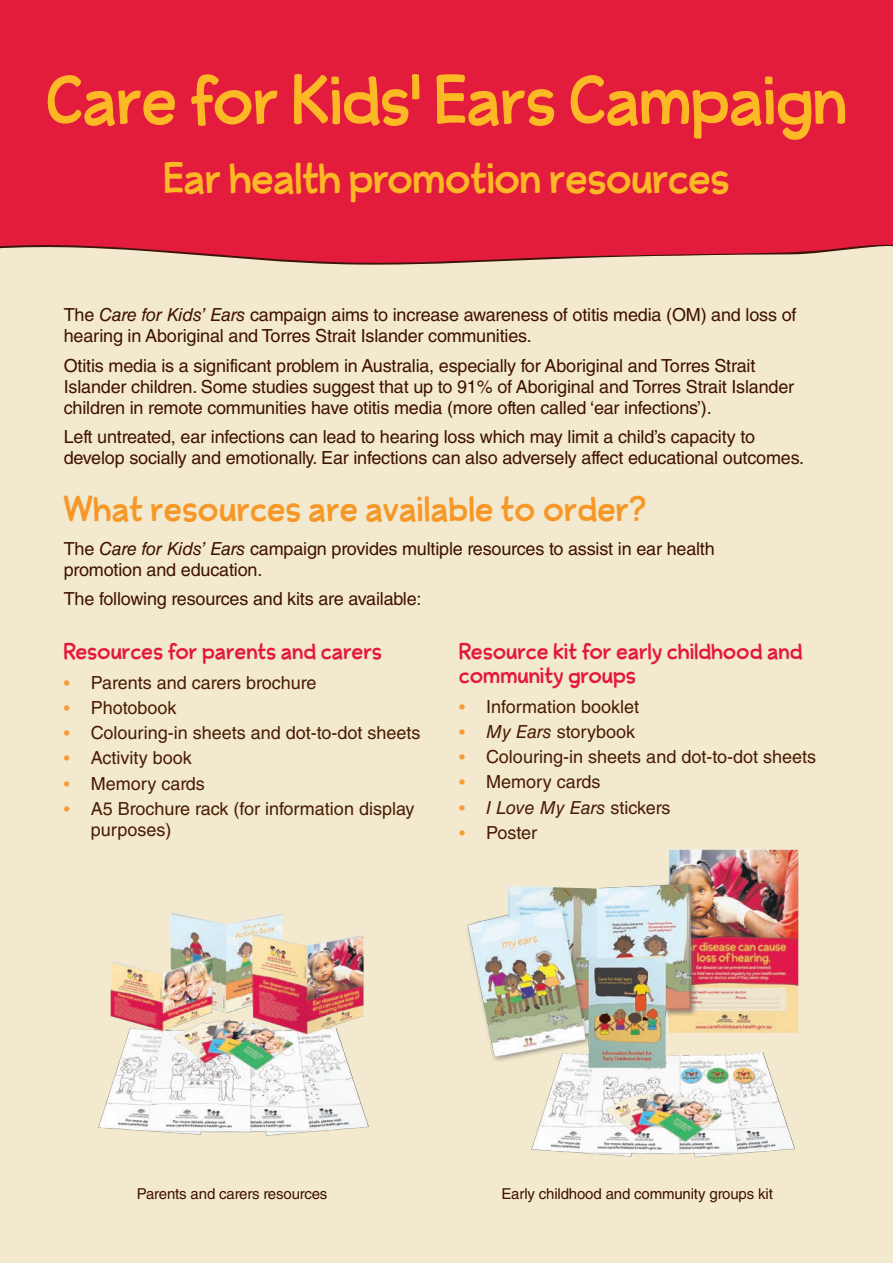
<style>
.page{position:relative;width:893px;height:1263px;background:#f2e9ce}
.page>*{position:absolute;margin:0;border:0;box-sizing:border-box;transform-origin:0 0}
.t1{font:64.5px "Sir Spicious";letter-spacing:.01em;color:#fcb825}
.t2{font:40.5px "Sir Spicious";letter-spacing:.01em;color:#fcb825}
.bullets{font:33px "Sir Spicious";letter-spacing:.025em;color:#f79727}
.red_body{font:21px/24px "Sir Spicious";letter-spacing:.025em;color:#e4183e}
.body{font:18px/21px "Helvetica LT Std";letter-spacing:-.01em;color:#401000}
.bullets-2{font:18px/21px "Helvetica LT Std";color:#491b02}
.bullets-3{font:italic 18px "Helvetica LT Std";color:#491b02}
.body-2{font:15px "Helvetica LT Std";letter-spacing:-.01em;color:#401000}
.s1{font-style:italic}
.s2{font-size:16.8px;color:#f89c33}
.s3{font-style:normal;font-size:16.8px;color:#f89c33}
.s4{font-style:normal}
</style>
<div class="page">
<div style="left:0;top:0;width:893px;height:265px;background:#e31c3e"></div>
<img style="left:98px;top:912px;width:271px;height:224px">
<img style="left:467px;top:849px;width:332px;height:309px">
<p class="t1" style="left:46px;top:59px;width:802px">Care for Kids’ Ears Campaign</p>
<p class="t2" style="left:164px;top:152px;width:567px">Ear health promotion resources</p>
<p class="body" style="left:64px;top:304px;width:734px">The <span class="s1">Care for Kids’ Ears</span> campaign aims to increase awareness of otitis media (OM) and loss of hearing in Aboriginal and Torres Strait Islander communities.</p>
<p class="body" style="left:64px;top:355px;width:732px">Otitis media is a significant problem in Australia, especially for Aboriginal and Torres Strait<br>Islander children. Some studies suggest that up to 91% of Aboriginal and Torres Strait Islander children in remote communities have otitis media (more often called ‘ear infections’).</p>
<p class="body" style="left:64px;top:426px;width:742px">Left untreated, ear infections can lead to hearing loss which may limit a child’s capacity to develop socially and emotionally. Ear infections can also adversely affect educational outcomes.</p>
<p class="bullets" style="left:64px;top:488px;width:584px">What resources are available to order?</p>
<p class="body" style="left:64px;top:538px;width:652px">The <span class="s1">Care for Kids’ Ears</span> campaign provides multiple resources to assist in ear health promotion and education.</p>
<p class="body" style="left:64px;top:588px;width:359px">The following resources and kits are available:</p>
<p class="red_body" style="left:64px;top:639px;width:319px">Resources for parents and carers</p>
<p class="bullets-2" style="left:64px;top:672px;width:254px"><span class="s2">•</span> Parents and carers brochure</p>
<p class="bullets-2" style="left:64px;top:697px;width:114px"><span class="s2">•</span> Photobook</p>
<p class="bullets-2" style="left:64px;top:722px;width:358px"><span class="s2">•</span> Colouring-in sheets and dot-to-dot sheets</p>
<p class="bullets-2" style="left:64px;top:747px;width:130px"><span class="s2">•</span> Activity book</p>
<p class="bullets-2" style="left:64px;top:773px;width:143px"><span class="s2">•</span> Memory cards</p>
<p class="bullets-2" style="left:91px;top:798px;width:325px;text-indent:-27px"><span class="s2">•</span> A5 Brochure rack (for information display purposes)</p>
<p class="red_body" style="left:459px;top:639px;width:344px">Resource kit for early childhood and community groups</p>
<p class="bullets-2" style="left:459px;top:696px;width:181px"><span class="s2">•</span> Information booklet</p>
<p class="bullets-2" style="left:459px;top:721px;width:177px"><span class="s2">•</span> <span class="s1">My Ears</span> storybook</p>
<p class="bullets-2" style="left:459px;top:746px;width:358px"><span class="s2">•</span> Colouring-in sheets and dot-to-dot sheets</p>
<p class="bullets-2" style="left:459px;top:771px;width:143px"><span class="s2">•</span> Memory cards</p>
<p class="bullets-3" style="left:459px;top:797px;width:213px"><span class="s3">•</span> I Love My Ears <span class="s4">stickers</span></p>
<p class="bullets-2" style="left:459px;top:822px;width:79px"><span class="s2">•</span> Poster</p>
<p class="body-2" style="left:137px;top:1185px;width:192px">Parents and carers resources</p>
<p class="body-2" style="left:501px;top:1185px;width:273px">Early childhood and community groups kit</p>
</div>
